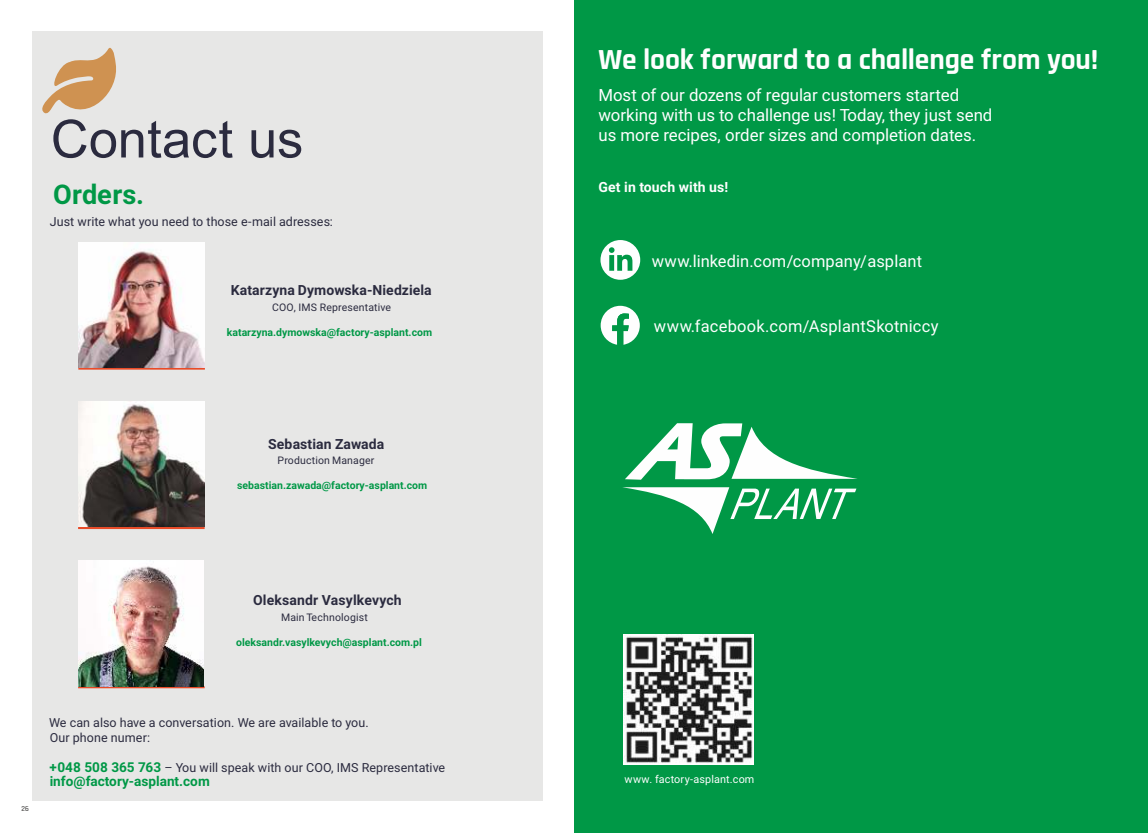
<style>
.page{position:relative;width:1148px;height:833px;background:#fff}
.page>*{position:absolute;margin:0;border:0;box-sizing:border-box;transform-origin:0 0}
.t1{font:52.38px "Arial";letter-spacing:.005em;color:#2b2b3f}
.t2{font:700 29.38px "Rajdhani";color:#fefefe}
.t3{font:700 27.12px "Roboto";letter-spacing:.01em;color:#009846}
.t4{font:16.88px/20.1px "Roboto";color:#fefefe}
.t5{font:16.5px "Roboto";letter-spacing:.01em;color:#fefefe}
.t6{font:700 14px "Roboto";letter-spacing:.01em;color:#2b2b3f}
.t7{font:700 14px "Roboto";letter-spacing:.01em;color:#fefefe}
.t8{font:700 13.62px "Roboto";color:#009846}
.t9{font:12.5px/15px "Roboto";letter-spacing:.01em;color:#2b2b3f}
.t10{font:10.75px "Roboto";letter-spacing:.01em;color:#fefefe}
.t11{font:700 10.5px "Roboto";color:#009846}
.t12{font:10.5px "Roboto";letter-spacing:.015em;color:#2b2b3f}
.t13{font:500 7.5px "Rajdhani";color:#2b2a29}
.s1{font-weight:700;font-size:13.62px;color:#009846}
</style>
<div class="page">
<div style="left:32px;top:32px;width:510px;height:769px;background:#e7e7e6"></div>
<svg style="left:42px;top:48px;width:74px;height:66px"></svg>
<hr style="left:78px;top:367px;width:127px;height:2px;background:#e84b28">
<hr style="left:78px;top:527px;width:127px;height:2px;background:#e84b28">
<hr style="left:78px;top:686px;width:127px;height:2px;background:#e84b28">
<img style="left:78px;top:242px;width:127px;height:125px">
<img style="left:78px;top:401px;width:127px;height:125px">
<img style="left:78px;top:561px;width:125px;height:125px">
<div style="left:574px;top:0;width:574px;height:832px;background:#009846"></div>
<svg style="left:622px;top:423px;width:235px;height:111px"></svg>
<div style="left:600px;top:240px;width:40px;height:40px;background:#fefefe;border-radius:50%"></div>
<svg style="left:609px;top:247px;width:23px;height:24px"></svg>
<svg style="left:600px;top:306px;width:40px;height:39px"></svg>
<img style="left:624px;top:634px;width:129px;height:130px">
<h1 class="t1" style="left:51px;top:119px;width:254px">Contact us</h1>
<h3 class="t3" style="left:53px;top:183px;width:93px">Orders.</h3>
<p class="t9" style="left:50px;top:215px;width:285px">Just write what you need to those e-mail adresses:</p>
<p class="t6" style="left:231px;top:285px;width:202px">Katarzyna Dymowska-Niedziela</p>
<p class="t12" style="left:272px;top:303px;width:120px">COO, IMS Representative</p>
<p class="t11" style="left:227px;top:328px;width:207px">katarzyna.dymowska@factory-asplant.com</p>
<p class="t6" style="left:268px;top:438px;width:118px">Sebastian Zawada</p>
<p class="t12" style="left:277px;top:456px;width:98px">Production Manager</p>
<p class="t11" style="left:237px;top:481px;width:191px">sebastian.zawada@factory-asplant.com</p>
<p class="t6" style="left:253px;top:595px;width:150px">Oleksandr Vasylkevych</p>
<p class="t12" style="left:281px;top:613px;width:88px">Main Technologist</p>
<p class="t11" style="left:236px;top:638px;width:187px">oleksandr.vasylkevych@asplant.com.pl</p>
<p class="t13" style="left:22px;top:804px;width:9px">26</p>
<p class="t9" style="left:49px;top:716px;width:321px">We can also have a conversation. We are available to you.<br>Our phone numer:</p>
<p class="t9" style="left:50px;top:761px;width:397px"><span class="s1">+048 508 365 763</span> – You will speak with our COO, IMS Representative</p>
<p class="t8" style="left:50px;top:776px;width:162px">info@factory-asplant.com</p>
<h2 class="t2" style="left:598px;top:42px;width:501px">We look forward to a challenge from you!</h2>
<h3 class="t4" style="left:598px;top:86px;width:395px">Most of our dozens of regular customers started working with us to challenge us! Today, they just send us more recipes, order sizes and completion dates.</h3>
<p class="t7" style="left:598px;top:181px;width:131px">Get in touch with us!</p>
<h3 class="t5" style="left:652px;top:254px;width:272px">www.linkedin.com/company/asplant</h3>
<h3 class="t5" style="left:654px;top:319px;width:286px">www.facebook.com/AsplantSkotniccy</h3>
<p class="t10" style="left:624px;top:775px;width:131px">www. factory-asplant.com</p>
</div>
